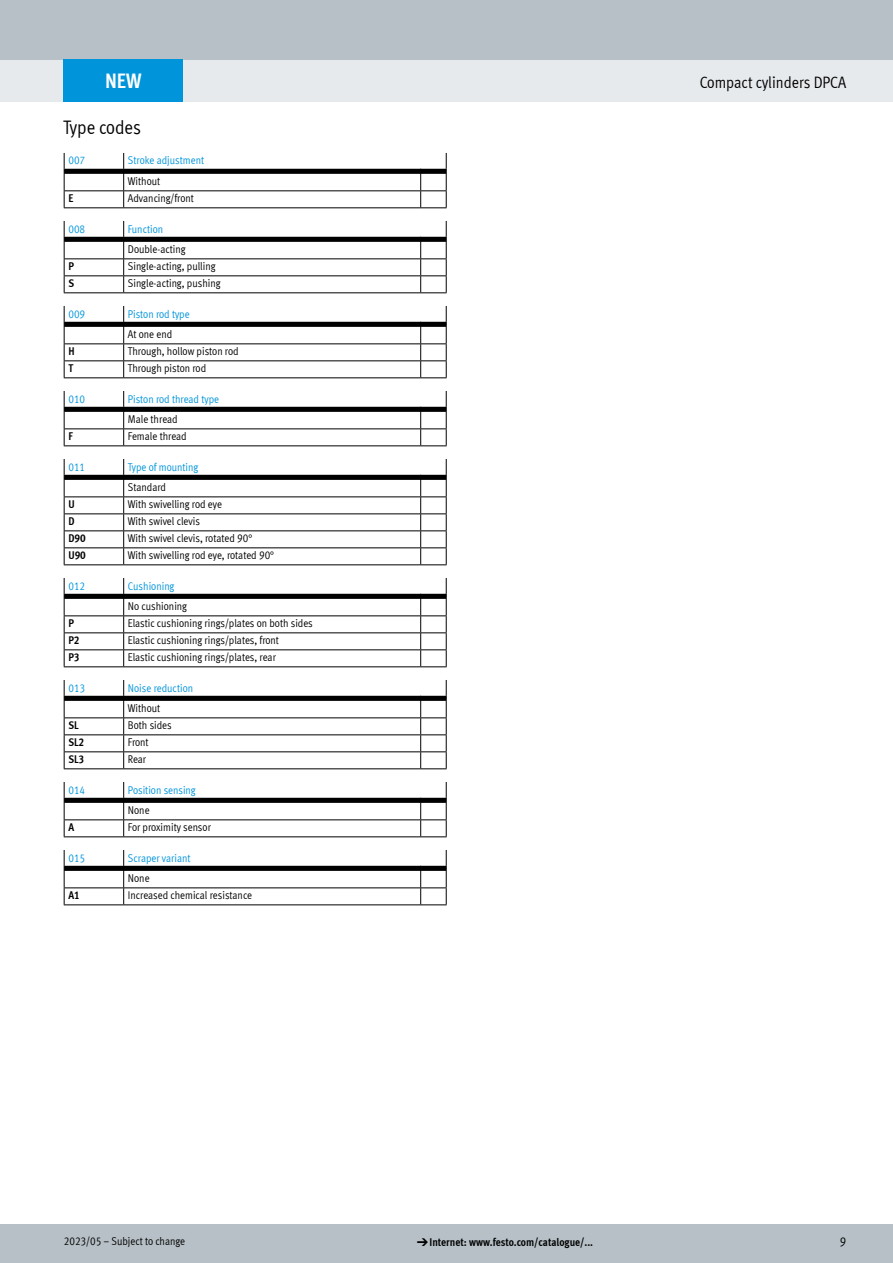
<style>
.page{position:relative;width:893px;height:1263px;background:#fff}
.page>*{position:absolute;margin:0;border:0;box-sizing:border-box;transform-origin:0 0}
.FES_box_title{font:700 21px "Meta Cond LF";color:#fff}
.FES_title_section{font:19.5px "Meta Cond LF";color:#000}
.FES_title_family{font:16.5px "Meta Cond LF";color:#000}
.t1{font:12.75px "Meta Cond LF";color:#000}
.t2{font:11.25px/20.5px "Meta Cond LF";color:#000}
.t3{font:11.25px/20.5px "Meta Cond LF";color:#0095db}
.t4{font:700 11.25px "Meta Cond LF";color:#000}
.s1{color:#000}
.s2{color:#0095db}
.s3{font-family:"Meto Pict 182";font-weight:400}
</style>
<div class="page">
<div style="left:0;top:1225px;width:893px;height:38px;background:#b6c0c6"></div>
<div style="left:0;top:60px;width:893px;height:42px;background:#e7eaec"></div>
<div style="left:0;top:0;width:893px;height:60px;background:#b6c0c6"></div>
<div style="left:64px;top:60px;width:119px;height:42px;background:#0095db"></div>
<svg style="left:64px;top:153px;width:383px;height:55px"></svg>
<svg style="left:64px;top:221px;width:383px;height:72px"></svg>
<svg style="left:64px;top:306px;width:383px;height:72px"></svg>
<svg style="left:64px;top:391px;width:383px;height:55px"></svg>
<svg style="left:64px;top:459px;width:383px;height:106px"></svg>
<svg style="left:64px;top:578px;width:383px;height:89px"></svg>
<svg style="left:64px;top:680px;width:383px;height:89px"></svg>
<svg style="left:64px;top:782px;width:383px;height:55px"></svg>
<svg style="left:64px;top:850px;width:383px;height:55px"></svg>
<p class="FES_box_title" style="left:105px;top:67px;width:38px">NEW</p>
<p class="FES_title_section" style="left:63px;top:116px;width:79px">Type codes</p>
<p class="t3" style="left:68px;top:150px;width:18px">007</p>
<p class="t3" style="left:128px;top:150px;width:78px">Stroke adjustment<br><span class="s1">Without</span></p>
<p class="t4" style="left:68px;top:191px;width:6px">E</p>
<p class="t2" style="left:128px;top:187px;width:68px">Advancing/front</p>
<p class="t3" style="left:68px;top:218px;width:18px">008</p>
<p class="t2" style="left:128px;top:218px;width:59px"><span class="s2">Function<br></span>Double-acting</p>
<p class="t4" style="left:68px;top:259px;width:7px">P</p>
<p class="t2" style="left:128px;top:255px;width:89px">Single-acting, pulling</p>
<p class="t4" style="left:68px;top:276px;width:7px">S</p>
<p class="t2" style="left:128px;top:272px;width:94px">Single-acting, pushing</p>
<p class="t3" style="left:68px;top:303px;width:18px">009</p>
<p class="t3" style="left:128px;top:303px;width:63px">Piston rod type<br><span class="s1">At one end</span></p>
<p class="t4" style="left:68px;top:344px;width:8px">H</p>
<p class="t2" style="left:128px;top:340px;width:112px">Through, hollow piston rod</p>
<p class="t4" style="left:68px;top:361px;width:6px">T</p>
<p class="t2" style="left:128px;top:357px;width:80px">Through piston rod</p>
<p class="t3" style="left:68px;top:388px;width:18px">010</p>
<p class="t3" style="left:128px;top:388px;width:93px">Piston rod thread type<br><span class="s1">Male thread</span></p>
<p class="t4" style="left:68px;top:429px;width:6px">F</p>
<p class="t2" style="left:128px;top:425px;width:60px">Female thread</p>
<p class="t3" style="left:68px;top:456px;width:18px">011</p>
<p class="t3" style="left:128px;top:456px;width:72px">Type of mounting<br><span class="s1">Standard</span></p>
<p class="t4" style="left:68px;top:497px;width:8px">U</p>
<p class="t2" style="left:128px;top:493px;width:96px">With swivelling rod eye</p>
<p class="t4" style="left:68px;top:514px;width:8px">D</p>
<p class="t2" style="left:128px;top:510px;width:74px">With swivel clevis</p>
<p class="t4" style="left:68px;top:531px;width:19px">D90</p>
<p class="t2" style="left:128px;top:527px;width:126px">With swivel clevis, rotated 90°</p>
<p class="t4" style="left:68px;top:548px;width:19px">U90</p>
<p class="t2" style="left:128px;top:544px;width:148px">With swivelling rod eye, rotated 90°</p>
<p class="t3" style="left:68px;top:575px;width:18px">012</p>
<p class="t2" style="left:128px;top:575px;width:61px"><span class="s2">Cushioning<br></span>No cushioning</p>
<p class="t4" style="left:68px;top:616px;width:7px">P</p>
<p class="t2" style="left:128px;top:612px;width:186px">Elastic cushioning rings/plates on both sides</p>
<p class="t4" style="left:68px;top:633px;width:13px">P2</p>
<p class="t2" style="left:128px;top:629px;width:153px">Elastic cushioning rings/plates, front</p>
<p class="t4" style="left:68px;top:650px;width:13px">P3</p>
<p class="t2" style="left:128px;top:646px;width:150px">Elastic cushioning rings/plates, rear</p>
<p class="t3" style="left:68px;top:677px;width:18px">013</p>
<p class="t3" style="left:128px;top:677px;width:67px">Noise reduction<br><span class="s1">Without</span></p>
<p class="t4" style="left:68px;top:718px;width:12px">SL</p>
<p class="t2" style="left:128px;top:714px;width:45px">Both sides</p>
<p class="t4" style="left:68px;top:735px;width:17px">SL2</p>
<p class="t2" style="left:128px;top:731px;width:22px">Front</p>
<p class="t4" style="left:68px;top:752px;width:17px">SL3</p>
<p class="t2" style="left:128px;top:748px;width:20px">Rear</p>
<p class="t3" style="left:68px;top:779px;width:18px">014</p>
<p class="t3" style="left:128px;top:779px;width:69px">Position sensing<br><span class="s1">None</span></p>
<p class="t4" style="left:68px;top:820px;width:7px">A</p>
<p class="t2" style="left:128px;top:816px;width:85px">For proximity sensor</p>
<p class="t3" style="left:68px;top:847px;width:18px">015</p>
<p class="t3" style="left:128px;top:847px;width:64px">Scraper variant<br><span class="s1">None</span></p>
<p class="t4" style="left:68px;top:888px;width:13px">A1</p>
<p class="t2" style="left:128px;top:884px;width:126px">Increased chemical resistance</p>
<p class="FES_title_family" style="left:700px;top:72px;width:148px">Compact cylinders DPCA</p>
<p class="t2" style="left:64px;top:1231px;width:123px">2023/05 – Subject to change</p>
<p class="t4" style="left:417px;top:1235px;width:178px"><span class="s3">d</span>Internet: www.festo.com/catalogue/...</p>
<p class="t1" style="left:840px;top:1234px;width:8px">9</p>
</div>
